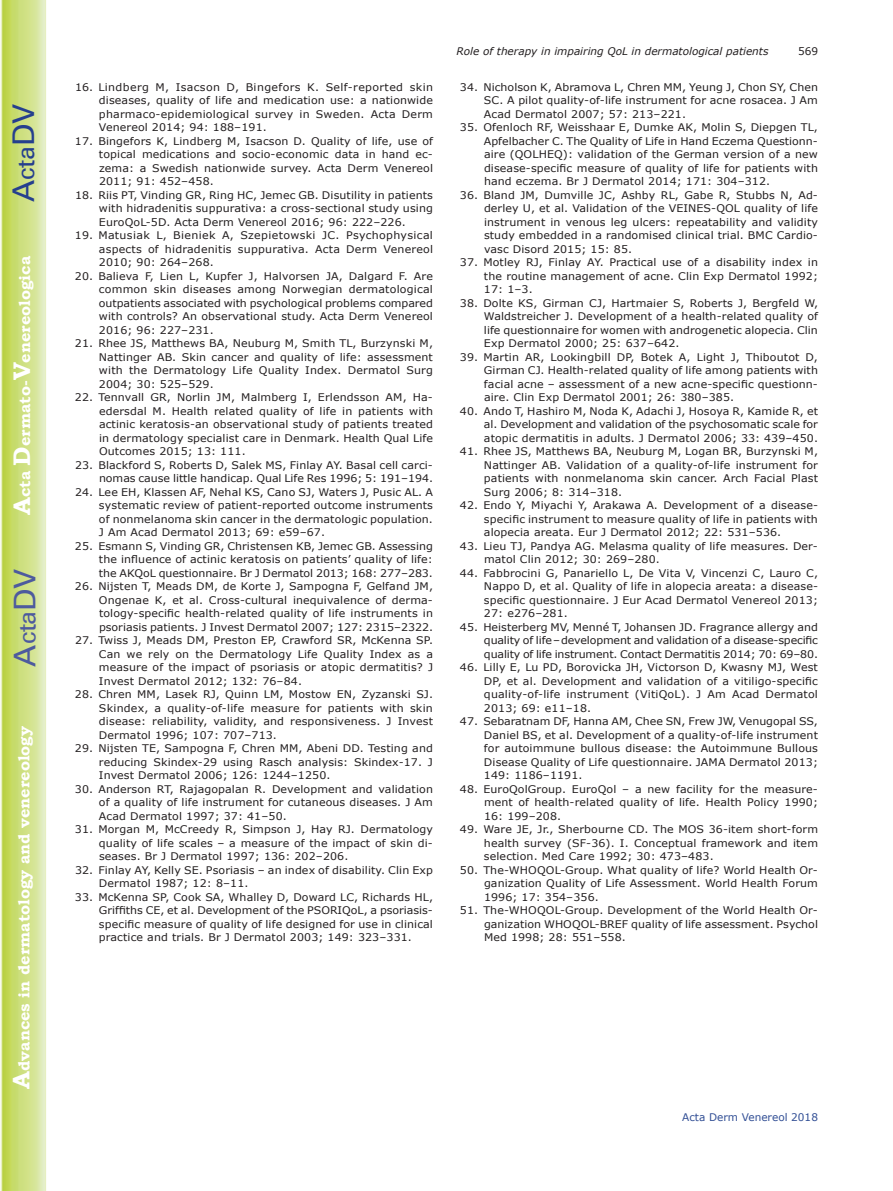
<style>
.page{position:relative;width:893px;height:1191px;background:#fff}
.page>*{position:absolute;margin:0;border:0;box-sizing:border-box;transform-origin:0 0}
.t1{font:30px "Univers";color:#4d5a9e}
.t2{font:30px "Univers";color:#253f8e}
.t3{font:700 15.75px "Bookman Old Style";color:#fff}
.t4{font:10.5px/13.5px "Verdana";letter-spacing:.01em;color:#231f20;text-align:justify;scale:1.05 1}
.t5{font:italic 10.5px "Verdana";color:#231f20}
.t6{font:10.5px "Verdana";color:#324f95}
.t7{font:10.5px "Verdana";letter-spacing:.01em;color:#231f20}
.s1{font-size:24px}
</style>
<div class="page">
<svg style="left:1px;top:0;width:45px;height:1191px;background:#cfe084"></svg>
<h1 class="t2" style="left:6px;top:202px;width:100px;rotate:-90deg">A<span class="s1">cta</span>DV</h1>
<h2 class="t3" style="left:15px;top:515px;width:260px;rotate:-90deg"><span class="s1">A</span>cta <span class="s1">D</span>ermato-<span class="s1">V</span>enereologica</h2>
<h1 class="t1" style="left:7px;top:666px;width:100px;rotate:-90deg">A<span class="s1">cta</span>DV</h1>
<h2 class="t3" style="left:15px;top:1088px;width:364px;rotate:-90deg"><span class="s1">A</span>dvances in dermatology and venereology</h2>
<p class="t4" style="left:99px;top:80px;width:320px;text-indent:-24px">16. Lindberg M, Isacson D, Bingefors K. Self-reported skin diseases, quality of life and medication use: a nationwide pharmaco-epidemiological survey in Sweden. Acta Derm Venereol 2014; 94: 188–191.</p>
<p class="t4" style="left:99px;top:134px;width:320px;text-indent:-24px">17. Bingefors K, Lindberg M, Isacson D. Quality of life, use of topical medications and socio-economic data in hand ec&shy;zema: a Swedish nationwide survey. Acta Derm Venereol 2011; 91: 452–458.</p>
<p class="t4" style="left:99px;top:188px;width:320px;text-indent:-24px">18. Riis PT, Vinding GR, Ring HC, Jemec GB. Disutility in patients with hidradenitis suppurativa: a cross-sectional study using EuroQoL-5D. Acta Derm Venereol 2016; 96: 222–226.</p>
<p class="t4" style="left:99px;top:228px;width:320px;text-indent:-24px">19. Matusiak L, Bieniek A, Szepietowski JC. Psychophysical aspects of hidradenitis suppurativa. Acta Derm Venereol 2010; 90: 264–268.</p>
<p class="t4" style="left:99px;top:269px;width:320px;text-indent:-24px">20. Balieva F, Lien L, Kupfer J, Halvorsen JA, Dalgard F. Are common skin diseases among Norwegian dermatological outpatients associated with psychological problems compared with controls? An observational study. Acta Derm Venereol 2016; 96: 227–231.</p>
<p class="t4" style="left:99px;top:336px;width:320px;text-indent:-24px">21. Rhee JS, Matthews BA, Neuburg M, Smith TL, Burzynski M, Nattinger AB. Skin cancer and quality of life: assessment with the Dermatology Life Quality Index. Dermatol Surg 2004; 30: 525–529.</p>
<p class="t4" style="left:99px;top:390px;width:320px;text-indent:-24px">22. Tennvall GR, Norlin JM, Malmberg I, Erlendsson AM, Ha&shy;edersdal M. Health related quality of life in patients with actinic keratosis-an observational study of patients treated in dermatology specialist care in Denmark. Health Qual Life Outcomes 2015; 13: 111.</p>
<p class="t4" style="left:75px;top:458px;width:343px;text-align:right">23. Blackford S, Roberts D, Salek MS, Finlay AY. Basal cell carci&shy;nomas cause little handicap. Qual Life Res 1996; 5: 191–194.</p>
<p class="t4" style="left:99px;top:485px;width:320px;text-indent:-24px">24. Lee EH, Klassen AF, Nehal KS, Cano SJ, Waters J, Pusic AL. A systematic review of patient-reported outcome instruments of nonmelanoma skin cancer in the dermatologic population.<br>J Am Acad Dermatol 2013; 69: e59–67.</p>
<p class="t4" style="left:99px;top:539px;width:320px;text-indent:-24px">25. Esmann S, Vinding GR, Christensen KB, Jemec GB. Assessing the influence of actinic keratosis on patients’ quality of life: the AKQoL questionnaire. Br J Dermatol 2013; 168: 277–283.</p>
<p class="t4" style="left:99px;top:579px;width:320px;text-indent:-24px">26. Nijsten T, Meads DM, de Korte J, Sampogna F, Gelfand JM, Ongenae K, et al. Cross-cultural inequivalence of derma&shy;tology-specific health-related quality of life instruments in psoriasis patients. J Invest Dermatol 2007; 127: 2315–2322.</p>
<p class="t4" style="left:99px;top:633px;width:320px;text-indent:-24px">27. Twiss J, Meads DM, Preston EP, Crawford SR, McKenna SP.<br>Can we rely on the Dermatology Life Quality Index as a measure of the impact of psoriasis or atopic dermatitis? J Invest Dermatol 2012; 132: 76–84.</p>
<p class="t4" style="left:99px;top:687px;width:320px;text-indent:-24px">28. Chren MM, Lasek RJ, Quinn LM, Mostow EN, Zyzanski SJ.<br>Skindex, a quality-of-life measure for patients with skin disease: reliability, validity, and responsiveness. J Invest Dermatol 1996; 107: 707–713.</p>
<p class="t4" style="left:99px;top:741px;width:320px;text-indent:-24px">29. Nijsten TE, Sampogna F, Chren MM, Abeni DD. Testing and reducing Skindex-29 using Rasch analysis: Skindex-17. J Invest Dermatol 2006; 126: 1244–1250.</p>
<p class="t4" style="left:99px;top:782px;width:320px;text-indent:-24px">30. Anderson RT, Rajagopalan R. Development and validation of a quality of life instrument for cutaneous diseases. J Am Acad Dermatol 1997; 37: 41–50.</p>
<p class="t4" style="left:99px;top:822px;width:320px;text-indent:-24px">31. Morgan M, McCreedy R, Simpson J, Hay RJ. Dermatology quality of life scales – a measure of the impact of skin di&shy;seases. Br J Dermatol 1997; 136: 202–206.</p>
<p class="t4" style="left:99px;top:863px;width:320px;text-indent:-24px">32. Finlay AY, Kelly SE. Psoriasis – an index of disability. Clin Exp<br>Dermatol 1987; 12: 8–11.</p>
<p class="t4" style="left:99px;top:890px;width:320px;text-indent:-24px">33. McKenna SP, Cook SA, Whalley D, Doward LC, Richards HL, Griffiths CE, et al. Development of the PSORIQoL, a psoriasis&shy;specific measure of quality of life designed for use in clinical practice and trials. Br J Dermatol 2003; 149: 323–331.</p>
<p class="t5" style="left:457px;top:44px;width:313px">Role of therapy in impairing QoL in dermatological patients</p>
<p class="t7" style="left:798px;top:44px;width:22px">569</p>
<p class="t4" style="left:484px;top:80px;width:320px;text-indent:-24px">34. Nicholson K, Abramova L, Chren MM, Yeung J, Chon SY, Chen SC. A pilot quality-of-life instrument for acne rosacea. J Am Acad Dermatol 2007; 57: 213–221.</p>
<p class="t4" style="left:484px;top:120px;width:320px;text-indent:-24px">35. Ofenloch RF, Weisshaar E, Dumke AK, Molin S, Diepgen TL, Apfelbacher C. The Quality of Life in Hand Eczema Questionn&shy;aire (QOLHEQ): validation of the German version of a new disease-specific measure of quality of life for patients with hand eczema. Br J Dermatol 2014; 171: 304–312.</p>
<p class="t4" style="left:484px;top:188px;width:320px;text-indent:-24px">36. Bland JM, Dumville JC, Ashby RL, Gabe R, Stubbs N, Ad&shy;derley U, et al. Validation of the VEINES-QOL quality of life instrument in venous leg ulcers: repeatability and validity study embedded in a randomised clinical trial. BMC Cardio&shy;vasc Disord 2015; 15: 85.</p>
<p class="t4" style="left:484px;top:255px;width:320px;text-indent:-24px">37. Motley RJ, Finlay AY. Practical use of a disability index in the routine management of acne. Clin Exp Dermatol 1992; 17: 1–3.</p>
<p class="t4" style="left:484px;top:296px;width:320px;text-indent:-24px">38. Dolte KS, Girman CJ, Hartmaier S, Roberts J, Bergfeld W, Waldstreicher J. Development of a health-related quality of life questionnaire for women with androgenetic alopecia. Clin Exp Dermatol 2000; 25: 637–642.</p>
<p class="t4" style="left:484px;top:350px;width:320px;text-indent:-24px">39. Martin AR, Lookingbill DP, Botek A, Light J, Thiboutot D, Girman CJ. Health-related quality of life among patients with facial acne – assessment of a new acne-specific questionn&shy;aire. Clin Exp Dermatol 2001; 26: 380–385.</p>
<p class="t4" style="left:484px;top:404px;width:320px;text-indent:-24px">40. Ando T, Hashiro M, Noda K, Adachi J, Hosoya R, Kamide R, et al. Development and validation of the psychosomatic scale for atopic dermatitis in adults. J Dermatol 2006; 33: 439–450.</p>
<p class="t4" style="left:484px;top:444px;width:320px;text-indent:-24px">41. Rhee JS, Matthews BA, Neuburg M, Logan BR, Burzynski M, Nattinger AB. Validation of a quality-of-life instrument for patients with nonmelanoma skin cancer. Arch Facial Plast Surg 2006; 8: 314–318.</p>
<p class="t4" style="left:484px;top:498px;width:320px;text-indent:-24px">42. Endo Y, Miyachi Y, Arakawa A. Development of a disease&shy;specific instrument to measure quality of life in patients with alopecia areata. Eur J Dermatol 2012; 22: 531–536.</p>
<p class="t4" style="left:484px;top:539px;width:320px;text-indent:-24px">43. Lieu TJ, Pandya AG. Melasma quality of life measures. Der&shy;matol Clin 2012; 30: 269–280.</p>
<p class="t4" style="left:484px;top:566px;width:320px;text-indent:-24px">44. Fabbrocini G, Panariello L, De Vita V, Vincenzi C, Lauro C, Nappo D, et al. Quality of life in alopecia areata: a disease&shy;specific questionnaire. J Eur Acad Dermatol Venereol 2013; 27: e276–281.</p>
<p class="t4" style="left:484px;top:620px;width:320px;text-indent:-24px">45. Heisterberg MV, Menné T, Johansen JD. Fragrance allergy and quality of life–development and validation of a disease-specific quality of life instrument. Contact Dermatitis 2014; 70: 69–80.</p>
<p class="t4" style="left:484px;top:660px;width:320px;text-indent:-24px">46. Lilly E, Lu PD, Borovicka JH, Victorson D, Kwasny MJ, West DP, et al. Development and validation of a vitiligo-specific quality-of-life instrument (VitiQoL). J Am Acad Dermatol 2013; 69: e11–18.</p>
<p class="t4" style="left:484px;top:714px;width:320px;text-indent:-24px">47. Sebaratnam DF, Hanna AM, Chee SN, Frew JW, Venugopal SS, Daniel BS, et al. Development of a quality-of-life instrument for autoimmune bullous disease: the Autoimmune Bullous Disease Quality of Life questionnaire. JAMA Dermatol 2013; 149: 1186–1191.</p>
<p class="t4" style="left:484px;top:782px;width:320px;text-indent:-24px">48. EuroQolGroup. EuroQol – a new facility for the measure&shy;ment of health-related quality of life. Health Policy 1990; 16: 199–208.</p>
<p class="t4" style="left:484px;top:822px;width:320px;text-indent:-24px">49. Ware JE, Jr., Sherbourne CD. The MOS 36-item short-form health survey (SF-36). I. Conceptual framework and item selection. Med Care 1992; 30: 473–483.</p>
<p class="t4" style="left:484px;top:863px;width:320px;text-indent:-24px">50. The-WHOQOL-Group. What quality of life? World Health Or&shy;ganization Quality of Life Assessment. World Health Forum 1996; 17: 354–356.</p>
<p class="t4" style="left:484px;top:903px;width:320px;text-indent:-24px">51. The-WHOQOL-Group. Development of the World Health Or&shy;ganization WHOQOL-BREF quality of life assessment. Psychol Med 1998; 28: 551–558.</p>
<p class="t6" style="left:682px;top:1110px;width:137px">Acta Derm Venereol 2018</p>
</div>
